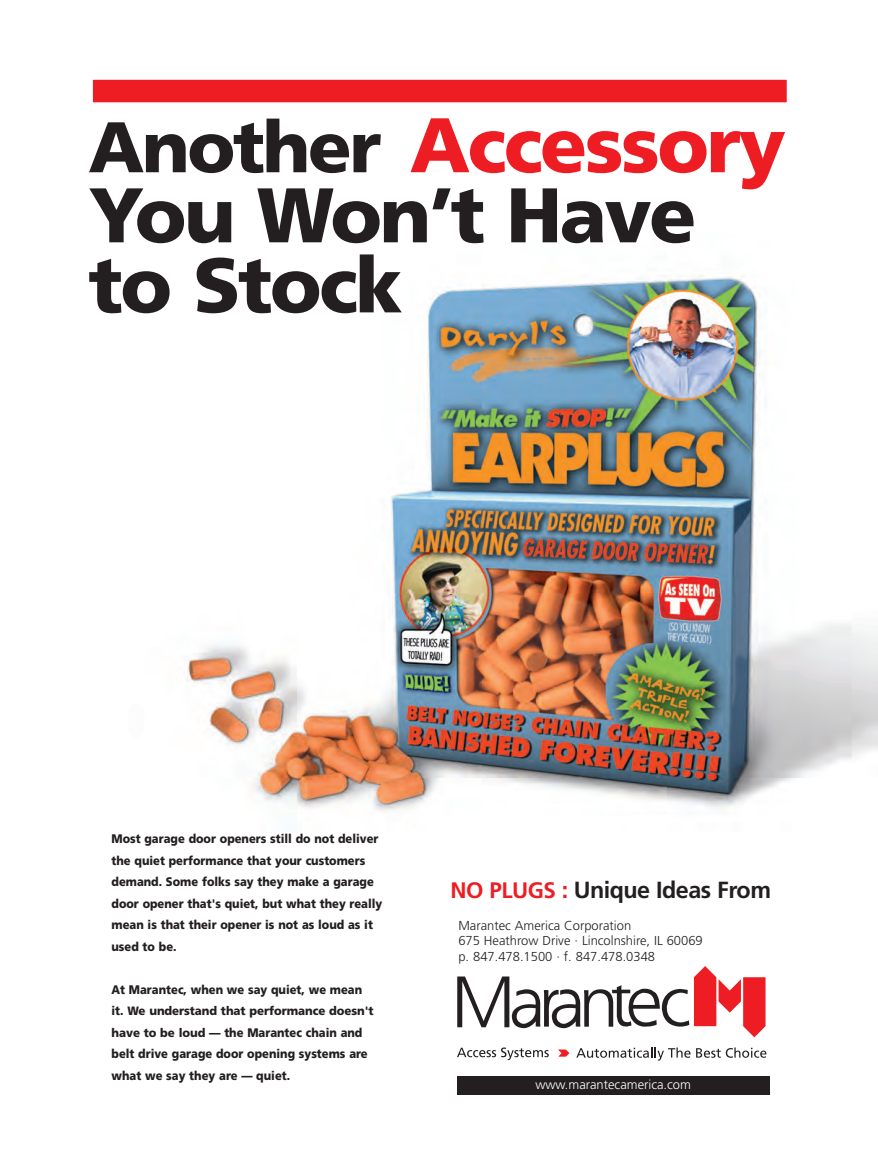
<style>
.page{position:relative;width:878px;height:1175px;background:#fff}
.page>*{position:absolute;margin:0;border:0;box-sizing:border-box;transform-origin:0 0}
.t1{font:900 77.25px/70.1px "Frutiger";letter-spacing:-.03em;color:#231f20}
.t2{font:700 23.25px "Frutiger";letter-spacing:-.02em;color:#231f20}
.t3{font:300 12.9px/15.6px "Frutiger";color:#231f20}
.t4{font:300 12.9px "Frutiger";color:#fff}
.t5{font:900 12.45px/21.5px "Frutiger";color:#231f20;scale:.9 1}
.t6{font:900 12.15px "Frutiger";letter-spacing:-.005em;color:#231f20;scale:.95 1}
.s1{font-size:71.55px}
.s2{color:#ee1d23}
.s3{font-size:12.45px}
.s4{font-size:12.15px}
.s5{font-size:22.35px;color:#ee1d23}
</style>
<div class="page">
<img style="left:186px;top:275px;width:692px;height:539px">
<div style="left:93px;top:80px;width:693px;height:22px;background:#ee1d23"></div>
<svg style="left:457px;top:1047px;width:91px;height:13px"></svg>
<svg style="left:576px;top:1047px;width:114px;height:13px"></svg>
<svg style="left:696px;top:1047px;width:70px;height:10px"></svg>
<svg style="left:558px;top:1049px;width:11px;height:7px"></svg>
<svg style="left:457px;top:966px;width:308px;height:71px"></svg>
<div style="left:457px;top:1076px;width:312px;height:18px;background:#231f20"></div>
<h1 class="t1" style="left:88px;top:116px;width:698px"><span class="s1">Another</span> <span class="s2">Accessory<br></span>You Won’t Have to Stock</h1>
<p class="t5" style="left:111px;top:829px;width:302px">Most garage door openers still do not deliver the quiet performance that your customers demand. Some folks say they make a garage door opener that's quiet, but what they really mean is that their opener is not as loud as it used to be.</p>
<p class="t5" style="left:111px;top:979px;width:280px">At Marantec, when we say quiet, we mean</p>
<p class="t6" style="left:111px;top:1006px;width:277px"><span class="s3">it.</span> We understand that performance doesn't</p>
<p class="t5" style="left:111px;top:1022px;width:286px"><span class="s4">have to be loud —</span> the Marantec chain and belt drive garage door opening systems are what we say they are — quiet.</p>
<h2 class="t2" style="left:450px;top:880px;width:322px"><span class="s5">NO PLUGS</span> <span class="s2">:</span> Unique Ideas From</h2>
<p class="t3" style="left:458px;top:918px;width:246px">Marantec America Corporation<br>675 Heathrow Drive · Lincolnshire, IL 60069 p. 847.478.1500 · f. 847.478.0348</p>
<p class="t4" style="left:535px;top:1079px;width:157px">www.marantecamerica.com</p>
</div>
